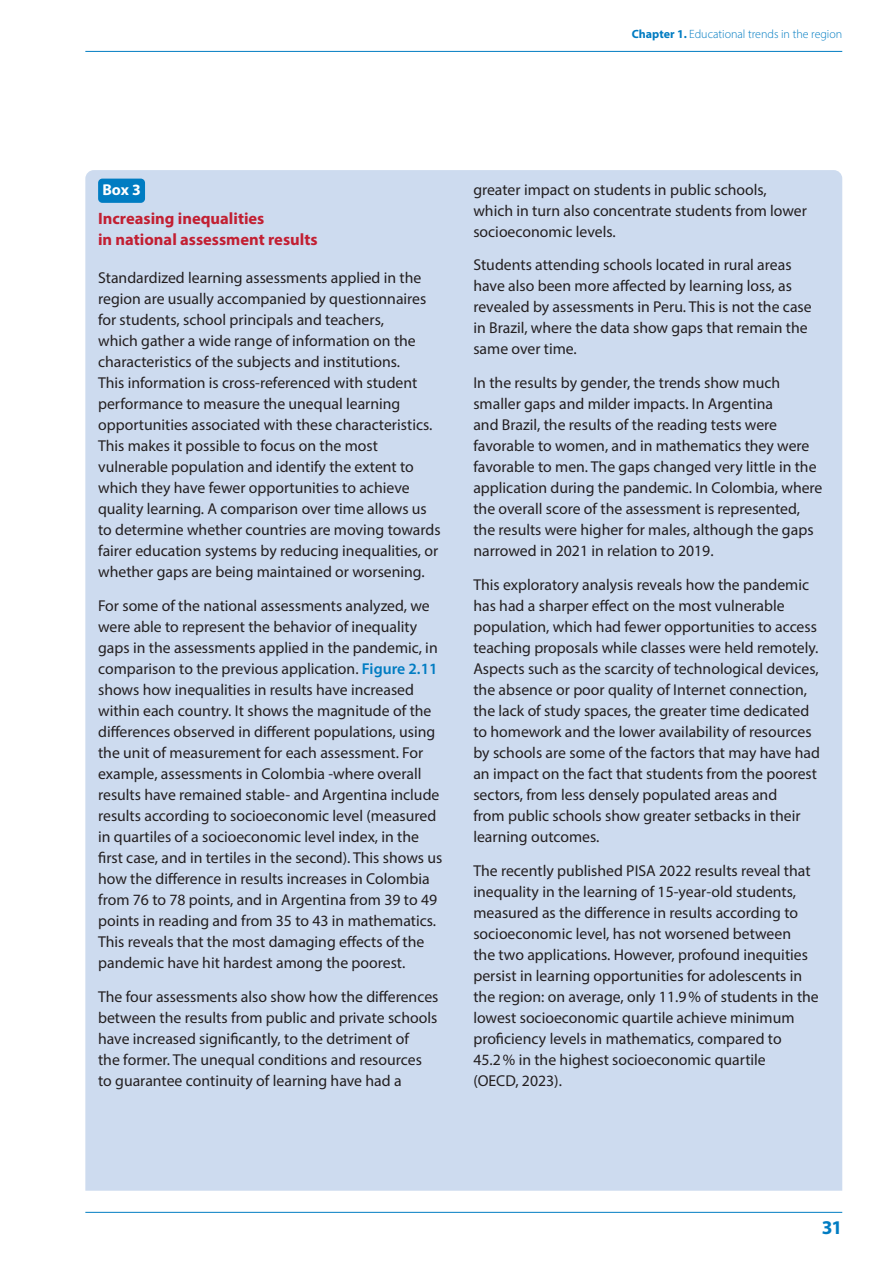
<style>
.page{position:relative;width:893px;height:1263px;background:#fff}
.page>*{position:absolute;margin:0;border:0;box-sizing:border-box;transform-origin:0 0}
.t1{font:700 19.5px "Myriad Pro";color:#007cc2}
.uns-box-title{font:700 16.5px/21px "Myriad Pro";color:#c21f32}
.uns-box-body{font:15.75px/21px "Myriad Pro";color:#231f20}
.uns-box-label{font:700 15.75px "Myriad Pro";color:#fff}
.t2{font:300 12px "Myriad Pro";color:#007cc2}
.s1{font-weight:700}
.s2{font-weight:600;color:#007cc2}
</style>
<div class="page">
<hr style="left:85px;top:51px;width:757px;height:1px;background:#007cc2">
<hr style="left:85px;top:1212px;width:757px;height:1px;background:#007cc2">
<div style="left:85px;top:170px;width:757px;height:1021px;background:#cddbef"></div>
<div style="left:98px;top:179px;width:47px;height:24px;background:#007cc2;border-radius:4px"></div>
<p class="t2" style="left:632px;top:27px;width:212px"><span class="s1">Chapter 1.</span> Educational trends in the region</p>
<p class="uns-box-label" style="left:102px;top:179px;width:40px">Box 3</p>
<p class="uns-box-title" style="left:98px;top:208px;width:221px">Increasing inequalities<br>in national assessment results</p>
<p class="uns-box-body" style="left:98px;top:267px;width:344px">Standardized learning assessments applied in the region are usually accompanied by questionnaires for students, school principals and teachers,<br>which gather a wide range of information on the characteristics of the subjects and institutions.<br>This information is cross-referenced with student performance to measure the unequal learning opportunities associated with these characteristics.<br>This makes it possible to focus on the most vulnerable population and identify the extent to which they have fewer opportunities to achieve quality learning. A comparison over time allows us to determine whether countries are moving towards fairer education systems by reducing inequalities, or whether gaps are being maintained or worsening.</p>
<p class="uns-box-body" style="left:98px;top:595px;width:346px">For some of the national assessments analyzed, we were able to represent the behavior of inequality gaps in the assessments applied in the pandemic, in comparison to the previous application. <span class="s2">Figure 2.11 </span>shows how inequalities in results have increased within each country. It shows the magnitude of the differences observed in different populations, using the unit of measurement for each assessment. For example, assessments in Colombia -where overall results have remained stable- and Argentina include results according to socioeconomic level (measured in quartiles of a socioeconomic level index, in the first case, and in tertiles in the second). This shows us how the difference in results increases in Colombia from 76 to 78 points, and in Argentina from 39 to 49 points in reading and from 35 to 43 in mathematics.<br>This reveals that the most damaging effects of the pandemic have hit hardest among the poorest.</p>
<p class="uns-box-body" style="left:98px;top:986px;width:342px">The four assessments also show how the differences between the results from public and private schools have increased significantly, to the detriment of<br>the former. The unequal conditions and resources to guarantee continuity of learning have had a</p>
<p class="uns-box-body" style="left:473px;top:179px;width:335px">greater impact on students in public schools, which in turn also concentrate students from lower socioeconomic levels.</p>
<p class="uns-box-body" style="left:473px;top:254px;width:340px">Students attending schools located in rural areas have also been more affected by learning loss, as revealed by assessments in Peru. This is not the case in Brazil, where the data show gaps that remain the same over time.</p>
<p class="uns-box-body" style="left:473px;top:372px;width:351px">In the results by gender, the trends show much smaller gaps and milder impacts. In Argentina<br>and Brazil, the results of the reading tests were favorable to women, and in mathematics they were favorable to men. The gaps changed very little in the application during the pandemic. In Colombia, where the overall score of the assessment is represented, the results were higher for males, although the gaps narrowed in 2021 in relation to 2019.</p>
<p class="uns-box-body" style="left:473px;top:574px;width:348px">This exploratory analysis reveals how the pandemic has had a sharper effect on the most vulnerable population, which had fewer opportunities to access teaching proposals while classes were held remotely.<br>Aspects such as the scarcity of technological devices, the absence or poor quality of Internet connection, the lack of study spaces, the greater time dedicated to homework and the lower availability of resources by schools are some of the factors that may have had an impact on the fact that students from the poorest sectors, from less densely populated areas and<br>from public schools show greater setbacks in their learning outcomes.</p>
<p class="uns-box-body" style="left:473px;top:860px;width:347px">The recently published PISA 2022 results reveal that inequality in the learning of 15-year-old students, measured as the difference in results according to socioeconomic level, has not worsened between<br>the two applications. However, profound inequities persist in learning opportunities for adolescents in the region: on average, only 11.9% of students in the lowest socioeconomic quartile achieve minimum proficiency levels in mathematics, compared to 45.2% in the highest socioeconomic quartile<br>(OECD, 2023).</p>
<p class="t1" style="left:822px;top:1215px;width:22px">31</p>
</div>
